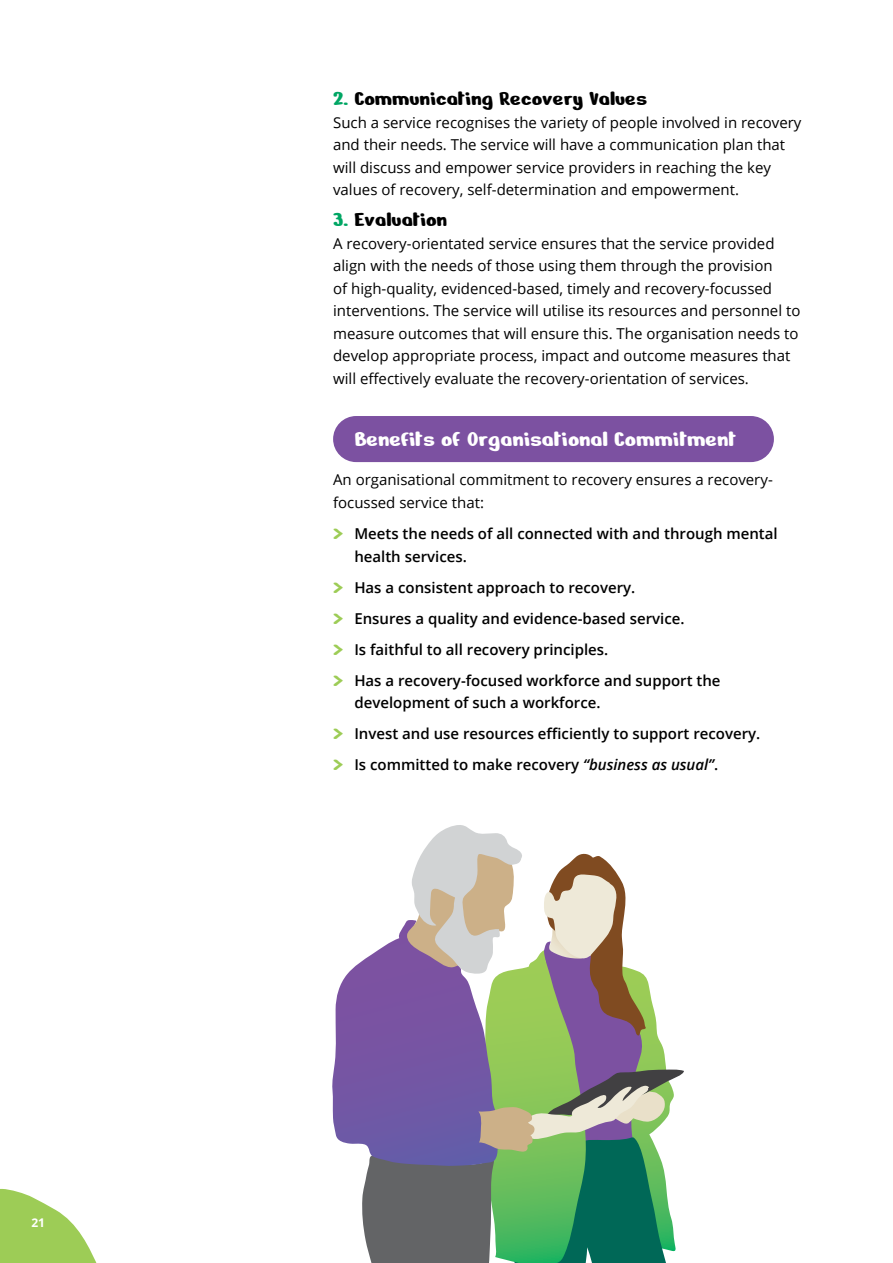
<style>
.page{position:relative;width:893px;height:1263px;background:#fff}
.page>*{position:absolute;margin:0;border:0;box-sizing:border-box;transform-origin:0 0}
.t1{font:24px "Nerko One";color:#fff}
.t2{font:22.5px "Nerko One";color:#000}
.t3{font:15px/22.5px "Open Sans";color:#000}
.t4{font:600 15px/31px "Open Sans";color:#000}
.t5{font:700 12px "Open Sans";color:#fff}
.s1{color:#00a664}
.s2{font-family:"Nerko One";font-weight:400;font-size:22.5px;color:#9dcc56}
.s3{font-style:italic}
</style>
<div class="page">
<div style="left:333px;top:416px;width:441px;height:46px;background:#7c51a1;border-radius:23px"></div>
<svg style="left:332px;top:825px;width:352px;height:438px"></svg>
<svg style="left:0;top:1188px;width:97px;height:75px"></svg>
<p class="t5" style="left:31px;top:1214px;width:15px">21</p>
<h2 class="t2" style="left:333px;top:84px;width:316px"><span class="s1">2.</span> Communicating Recovery Values</h2>
<p class="t3" style="left:333px;top:111px;width:470px">Such a service recognises the variety of people involved in recovery and their needs. The service will have a communication plan that will discuss and empower service providers in reaching the key values of recovery, self-determination and empowerment.</p>
<h2 class="t2" style="left:333px;top:205px;width:116px"><span class="s1">3.</span> Evaluation</h2>
<p class="t3" style="left:333px;top:232px;width:469px">A recovery-orientated service ensures that the service provided align with the needs of those using them through the provision<br>of high-quality, evidenced-based, timely and recovery-focussed interventions. The service will utilise its resources and personnel to measure outcomes that will ensure this. The organisation needs to develop appropriate process, impact and outcome measures that will effectively evaluate the recovery-orientation of services.</p>
<h1 class="t1" style="left:354px;top:423px;width:383px">Benefits of Organisational Commitment</h1>
<p class="t3" style="left:333px;top:468px;width:441px">An organisational commitment to recovery ensures a recovery&shy;focussed service that:</p>
<p class="t4" style="left:354px;top:522px;width:425px;line-height:22.5px;text-indent:-21px"><span class="s2">&gt;</span> Meets the needs of all connected with and through mental health services.</p>
<p class="t4" style="left:333px;top:571px;width:389px"><span class="s2">&gt;</span> Has a consistent approach to recovery.<br><span class="s2">&gt;</span> Ensures a quality and evidence-based service.<br><span class="s2">&gt;</span> Is faithful to all recovery principles.<br><span class="s2">&gt;</span> Has a recovery-focused workforce and support the</p>
<p class="t4" style="left:333px;top:687px;width:429px;text-indent:21px">development of such a workforce.<br><span class="s2">&gt;</span> Invest and use resources efficiently to support recovery. <span class="s2">&gt;</span> Is committed to make recovery <span class="s3">“business as usual”</span>.</p>
</div>
